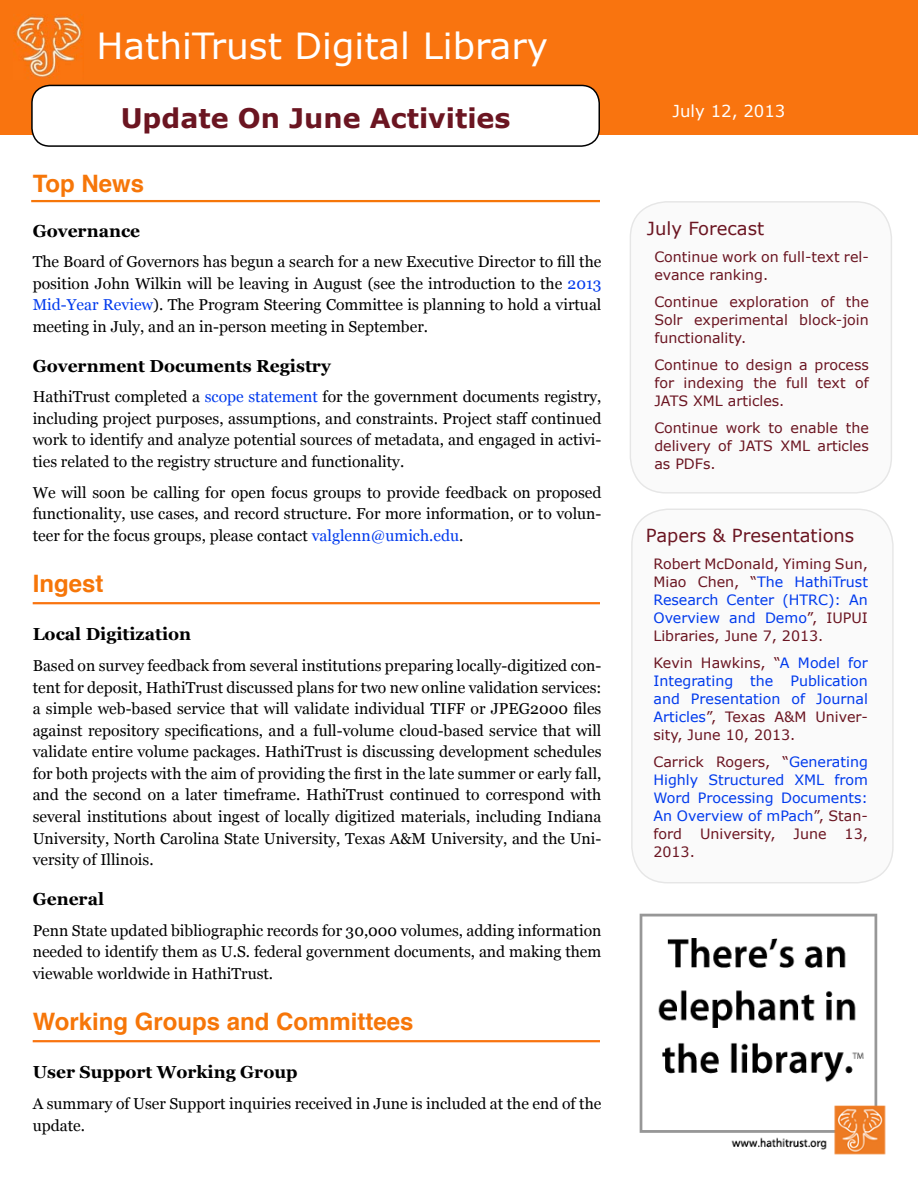
<style>
.page{position:relative;width:918px;height:1188px;background:#fff}
.page>*{position:absolute;margin:0;border:0;box-sizing:border-box;transform-origin:0 0}
.t1{font:36px "Verdana";color:#fff}
.t2{font:700 27px "Verdana";color:#6b1521}
.t3{font:700 24px "Helvetica";color:#f67609}
.t4{font:18px "Verdana";color:#6b1521}
.t5{font:700 17.4px "Georgia";color:#000}
.t6{font:16.5px "Verdana";color:#fff}
.t7{font:15.75px/21.6px "Georgia";color:#000;text-align:justify}
.t8{font:14.25px/18px "Verdana";color:#6b1521;text-align:justify}
.t9{font:14.25px/18px "Verdana";color:#003aed;text-align:justify}
.s1{color:#003aed}
.s2{color:#6b1521}
</style>
<div class="page">
<hr style="left:33px;top:602px;width:567px;height:2px;background:#f9740f">
<hr style="left:33px;top:1040px;width:567px;height:2px;background:#f9740f">
<img style="left:639px;top:913px;width:247px;height:242px">
<div style="left:0;top:0;width:918px;height:135px;background:#f9740f"></div>
<div style="left:32px;top:85px;width:567px;height:61px;background:#fff;border-radius:18px"></div>
<div style="left:31px;top:85px;width:569px;height:62px;border:2px solid #000;border-radius:18px"></div>
<img style="left:13px;top:14px;width:70px;height:64px">
<hr style="left:31px;top:200px;width:569px;height:2px;background:#f67609">
<div style="left:632px;top:509px;width:261px;height:374px;background:#fafafa;border-radius:36px"></div>
<div style="left:631px;top:508px;width:263px;height:376px;border:2px solid #000;border-radius:36px"></div>
<div style="left:630px;top:202px;width:261px;height:291px;background:#fafafa;border-radius:36px"></div>
<div style="left:630px;top:201px;width:262px;height:293px;border:2px solid #000;border-radius:36px"></div>
<h1 class="t1" style="left:97px;top:21px;width:453px">HathiTrust Digital Library</h1>
<p class="t6" style="left:673px;top:100px;width:114px">July 12, 2013</p>
<h2 class="t2" style="left:121px;top:99px;width:391px">Update On June Activities</h2>
<p class="t6" style="left:673px;top:101px;width:167px">November 1, 2011</p>
<h3 class="t3" style="left:33px;top:164px;width:113px">Top News</h3>
<p class="t5" style="left:33px;top:217px;width:109px">Governance</p>
<p class="t7" style="left:33px;top:250px;width:570px">The Board of Governors has begun a search for a new Executive Director to fill the position John Wilkin will be leaving in August (see the introduction to the <span class="s1">2013<br>Mid-Year Review</span>). The Program Steering Committee is planning to hold a virtual meeting in July, and an in-person meeting in September.</p>
<p class="t5" style="left:33px;top:352px;width:300px">Government Documents Registry</p>
<p class="t7" style="left:33px;top:385px;width:570px">HathiTrust completed a <span class="s1">scope statement</span> for the government documents registry, including project purposes, assumptions, and constraints. Project staff continued work to identify and analyze potential sources of metadata, and engaged in activi&shy;ties related to the registry structure and functionality.</p>
<p class="t7" style="left:33px;top:481px;width:570px">We will soon be calling for open focus groups to provide feedback on proposed functionality, use cases, and record structure. For more information, or to volun&shy;teer for the focus groups, please contact <span class="s1">valglenn@umich.edu</span>.</p>
<h3 class="t3" style="left:33px;top:565px;width:72px">Ingest</h3>
<p class="t5" style="left:33px;top:621px;width:160px">Local Digitization</p>
<p class="t7" style="left:33px;top:654px;width:570px">Based on survey feedback from several institutions preparing locally-digitized con&shy;tent for deposit, HathiTrust discussed plans for two new online validation services: a simple web-based service that will validate individual TIFF or JPEG2000 files against repository specifications, and a full-volume cloud-based service that will validate entire volume packages. HathiTrust is discussing development schedules for both projects with the aim of providing the first in the late summer or early fall, and the second on a later timeframe. HathiTrust continued to correspond with several institutions about ingest of locally digitized materials, including Indiana University, North Carolina State University, Texas A&amp;M University, and the Uni&shy;versity of Illinois.</p>
<p class="t5" style="left:33px;top:886px;width:73px">General</p>
<p class="t7" style="left:33px;top:919px;width:570px">Penn State updated bibliographic records for 30,000 volumes, adding information needed to identify them as U.S. federal government documents, and making them viewable worldwide in HathiTrust.</p>
<h3 class="t3" style="left:33px;top:1003px;width:382px">Working Groups and Committees</h3>
<p class="t5" style="left:33px;top:1059px;width:266px">User Support Working Group</p>
<p class="t7" style="left:33px;top:1092px;width:570px">A summary of User Support inquiries received in June is included at the end of the update.</p>
<p class="t4" style="left:647px;top:216px;width:119px">July Forecast</p>
<p class="t8" style="left:654px;top:248px;width:216px">Continue work on full-text rel&shy;evance ranking.</p>
<p class="t8" style="left:654px;top:293px;width:216px">Continue exploration of the Solr experimental block-join functionality.</p>
<p class="t8" style="left:654px;top:356px;width:216px">Continue to design a process for indexing the full text of JATS XML articles.</p>
<p class="t8" style="left:654px;top:419px;width:216px">Continue work to enable the delivery of JATS XML articles as PDFs.</p>
<p class="t4" style="left:646px;top:523px;width:210px">Papers &amp; Presentations</p>
<p class="t8" style="left:653px;top:554px;width:216px">Robert McDonald, Yiming Sun, Miao Chen, “<span class="s1">The HathiTrust Research Center (HTRC): An Overview and Demo</span>”, IUPUI Libraries, June 7, 2013.</p>
<p class="t9" style="left:653px;top:653px;width:216px"><span class="s2">Kevin Hawkins, “</span>A Model for Integrating the Publication and Presentation of Journal Articles<span class="s2">”, Texas A&amp;M Univer&shy;sity, June 10, 2013.</span></p>
<p class="t9" style="left:653px;top:752px;width:216px"><span class="s2">Carrick Rogers, “</span>Generating Highly Structured XML from Word Processing Documents:<br>An Overview of mPach<span class="s2">”, Stan&shy;ford</span></p>
<p class="t8" style="left:700px;top:824px;width:77px">University,</p>
<p class="t8" style="left:794px;top:824px;width:35px">June</p>
<p class="t8" style="left:845px;top:824px;width:25px">13,</p>
<p class="t8" style="left:653px;top:842px;width:43px">2013.</p>
</div>
